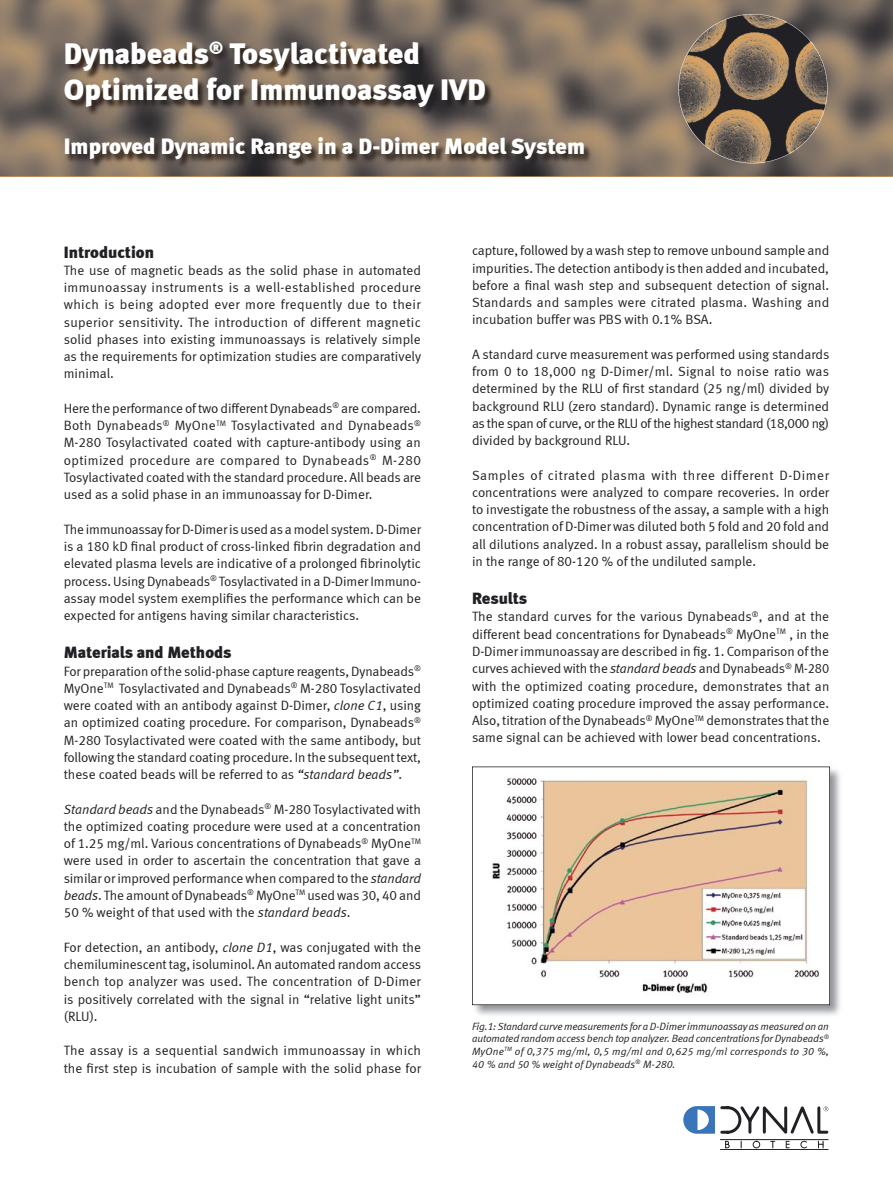
<style>
.page{position:relative;width:893px;height:1187px;background:#fff}
.page>*{position:absolute;margin:0;border:0;box-sizing:border-box;transform-origin:0 0}
.t1{font:30px/36px "Meta Black LF";color:#fff}
.t2{font:22.5px "Meta Black LF";color:#fff}
.t3{font:16.5px "Meta Black LF";color:#212125}
.t4{font:13.5px/17.2px "Meta Normal LF";color:#212125;text-align:justify}
.t5{font:italic 10.5px/12.6px "Meta Normal LF";letter-spacing:.005em;color:#212125;text-align:justify}
.s1{font-style:italic}
</style>
<div class="page">
<hr style="left:720px;top:1149px;width:108px;height:1px;background:#212125">
<svg style="left:683px;top:1106px;width:146px;height:42px"></svg>
<img style="left:0;top:0;width:893px;height:176px">
<svg style="left:678px;top:14px;width:150px;height:149px;background:#756453"></svg>
<img style="left:63px;top:41px;width:530px;height:128px">
<img style="left:472px;top:769px;width:368px;height:247px">
<svg style="left:472px;top:766px;width:358px;height:239px"></svg>
<img style="left:481px;top:773px;width:339px;height:224px">
<h1 class="t1" style="left:64px;top:35px;width:424px">Dynabeads<sup>®</sup> Tosylactivated<br>Optimized for Immunoassay IVD</h1>
<h2 class="t2" style="left:64px;top:133px;width:523px">Improved Dynamic Range in a D-Dimer Model System</h2>
<p class="t3" style="left:64px;top:242px;width:92px">Introduction</p>
<p class="t4" style="left:64px;top:261px;width:359px">The use of magnetic beads as the solid phase in automated immunoassay instruments is a well-established procedure which is being adopted ever more frequently due to their superior sensitivity. The introduction of different magnetic solid phases into existing immunoassays is relatively simple as the requirements for optimization studies are comparatively minimal.</p>
<p class="t4" style="left:64px;top:399px;width:359px">Here the performance of two different Dynabeads<sup>®</sup> are compared.<br>Both Dynabeads<sup>®</sup> MyOne<sup>TM</sup> Tosylactivated and Dynabeads<sup>® </sup>M-280 Tosylactivated coated with capture-antibody using an optimized procedure are compared to Dynabeads<sup>®</sup> M-280<br>Tosylactivated coated with the standard procedure. All beads are used as a solid phase in an immunoassay for D-Dimer.</p>
<p class="t4" style="left:64px;top:520px;width:359px">The immunoassay for D-Dimer is used as a model system. D-Dimer is a 180 kD final product of cross-linked fibrin degradation and elevated plasma levels are indicative of a prolonged fibrinolytic process. Using Dynabeads<sup>®</sup> Tosylactivated in a D-Dimer Immuno&shy;assay model system exemplifies the performance which can be expected for antigens having similar characteristics.</p>
<p class="t3" style="left:64px;top:642px;width:169px">Materials and Methods</p>
<p class="t4" style="left:64px;top:662px;width:359px">For preparation of the solid-phase capture reagents, Dynabeads<sup>® </sup>MyOne<sup>TM</sup> Tosylactivated and Dynabeads<sup>®</sup> M-280 Tosylactivated were coated with an antibody against D-Dimer, <span class="s1">clone C1</span>, using an optimized coating procedure. For comparison, Dynabeads<sup>® </sup>M-280 Tosylactivated were coated with the same antibody, but following the standard coating procedure. In the subsequent text, these coated beads will be referred to as <span class="s1">“standard beads”</span>.</p>
<p class="t4" style="left:64px;top:800px;width:359px"><span class="s1">Standard beads</span> and the Dynabeads<sup>®</sup> M-280 Tosylactivated with the optimized coating procedure were used at a concentration of 1.25 mg/ml. Various concentrations of Dynabeads<sup>®</sup> MyOne<sup>TM </sup>were used in order to ascertain the concentration that gave a similar or improved performance when compared to the <span class="s1">standard beads</span>. The amount of Dynabeads<sup>®</sup> MyOne<sup>TM</sup> used was 30, 40 and 50 % weight of that used with the <span class="s1">standard beads</span>.</p>
<p class="t4" style="left:64px;top:938px;width:359px">For detection, an antibody, <span class="s1">clone D1</span>, was conjugated with the chemiluminescent tag, isoluminol. An automated random access bench top analyzer was used. The concentration of D-Dimer is positively correlated with the signal in “relative light units” (RLU).</p>
<p class="t4" style="left:64px;top:1041px;width:359px">The assay is a sequential sandwich immunoassay in which the first step is incubation of sample with the solid phase for</p>
<p class="t4" style="left:472px;top:242px;width:359px">capture, followed by a wash step to remove unbound sample and impurities. The detection antibody is then added and incubated, before a final wash step and subsequent detection of signal.<br>Standards and samples were citrated plasma. Washing and incubation buffer was PBS with 0.1% BSA.</p>
<p class="t4" style="left:472px;top:345px;width:359px">A standard curve measurement was performed using standards from 0 to 18,000 ng D-Dimer/ml. Signal to noise ratio was determined by the RLU of first standard (25 ng/ml) divided by background RLU (zero standard). Dynamic range is determined as the span of curve, or the RLU of the highest standard (18,000 ng) divided by background RLU.</p>
<p class="t4" style="left:472px;top:466px;width:359px">Samples of citrated plasma with three different D-Dimer concentrations were analyzed to compare recoveries. In order to investigate the robustness of the assay, a sample with a high concentration of D-Dimer was diluted both 5 fold and 20 fold and all dilutions analyzed. In a robust assay, parallelism should be in the range of 80-120 % of the undiluted sample.</p>
<p class="t3" style="left:472px;top:588px;width:57px">Results</p>
<p class="t4" style="left:472px;top:608px;width:359px">The standard curves for the various Dynabeads<sup>®</sup>, and at the different bead concentrations for Dynabeads<sup>®</sup> MyOne<sup>TM</sup> , in the D-Dimer immunoassay are described in fig. 1. Comparison of the curves achieved with the <span class="s1">standard beads</span> and Dynabeads<sup>®</sup> M-280 with the optimized coating procedure, demonstrates that an optimized coating procedure improved the assay performance.<br>Also, titration of the Dynabeads<sup>®</sup> MyOne<sup>TM</sup> demonstrates that the same signal can be achieved with lower bead concentrations.</p>
<p class="t5" style="left:472px;top:1019px;width:359px">Fig.1: Standard curve measurements for a D-Dimer immunoassay as measured on an automated random access bench top analyzer. Bead concentrations for Dynabeads<sup>® </sup>MyOne<sup>TM</sup> of 0,375 mg/ml, 0,5 mg/ml and 0,625 mg/ml corresponds to 30 %, 40 % and 50 % weight of Dynabeads<sup>®</sup> M-280.</p>
</div>
